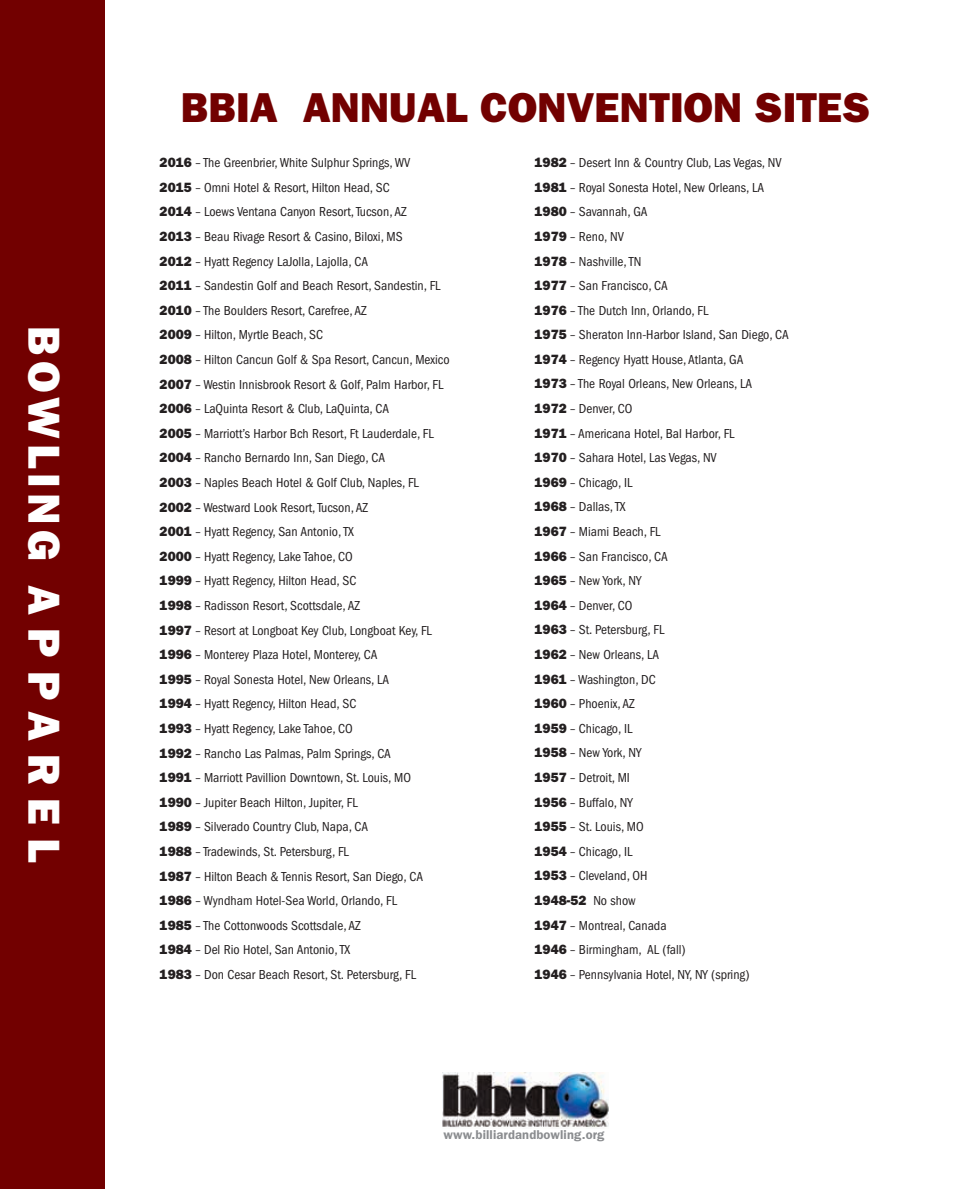
<style>
.page{position:relative;width:970px;height:1189px;background:#fff}
.page>*{position:absolute;margin:0;border:0;box-sizing:border-box;transform-origin:0 0}
.t1{font:800 45px "Franklin Gothic";letter-spacing:.12em;color:#fff}
.t2{font:800 42px "Franklin Gothic";color:#720000}
.t3{font:condensed 13.5px/24.6px "Franklin Gothic";color:#231f20}
.t4{font:600 12.9px "Franklin Gothic";letter-spacing:.01em;color:#8b8d90}
.s1{font-weight:800;font-stretch:normal}
</style>
<div class="page">
<img style="left:442px;top:1073px;width:166px;height:54px">
<div style="left:0;top:0;width:105px;height:1189px;background:#720000"></div>
<h1 class="t1" style="left:70px;top:326px;width:538px;rotate:90deg">BOWLING A P PA R E L</h1>
<h2 class="t2" style="left:181px;top:83px;width:690px">BBIA ANNUAL CONVENTION SITES</h2>
<p class="t3" style="left:159px;top:151px;width:291px"><span class="s1">2016</span> – The Greenbrier, White Sulphur Springs, WV<br><span class="s1">2015</span> – Omni Hotel &amp; Resort, Hilton Head, SC<br><span class="s1">2014</span> – Loews Ventana Canyon Resort, Tucson, AZ<br><span class="s1">2013</span> – Beau Rivage Resort &amp; Casino, Biloxi, MS<br><span class="s1">2012</span> – Hyatt Regency LaJolla, Lajolla, CA<br><span class="s1">2011</span> – Sandestin Golf and Beach Resort, Sandestin, FL <span class="s1">2010</span> – The Boulders Resort, Carefree, AZ<br><span class="s1">2009</span> – Hilton, Myrtle Beach, SC<br><span class="s1">2008</span> – Hilton Cancun Golf &amp; Spa Resort, Cancun, Mexico <span class="s1">2007</span> – Westin Innisbrook Resort &amp; Golf, Palm Harbor, FL <span class="s1">2006</span> – LaQuinta Resort &amp; Club, LaQuinta, CA<br><span class="s1">2005</span> – Marriott’s Harbor Bch Resort, Ft Lauderdale, FL <span class="s1">2004</span> – Rancho Bernardo Inn, San Diego, CA<br><span class="s1">2003</span> – Naples Beach Hotel &amp; Golf Club, Naples, FL <span class="s1">2002</span> – Westward Look Resort, Tucson, AZ<br><span class="s1">2001</span> – Hyatt Regency, San Antonio, TX<br><span class="s1">2000</span> – Hyatt Regency, Lake Tahoe, CO<br><span class="s1">1999</span> – Hyatt Regency, Hilton Head, SC<br><span class="s1">1998</span> – Radisson Resort, Scottsdale, AZ<br><span class="s1">1997</span> – Resort at Longboat Key Club, Longboat Key, FL <span class="s1">1996</span> – Monterey Plaza Hotel, Monterey, CA<br><span class="s1">1995</span> – Royal Sonesta Hotel, New Orleans, LA<br><span class="s1">1994</span> – Hyatt Regency, Hilton Head, SC<br><span class="s1">1993</span> – Hyatt Regency, Lake Tahoe, CO<br><span class="s1">1992</span> – Rancho Las Palmas, Palm Springs, CA<br><span class="s1">1991</span> – Marriott Pavillion Downtown, St. Louis, MO<br><span class="s1">1990</span> – Jupiter Beach Hilton, Jupiter, FL<br><span class="s1">1989</span> – Silverado Country Club, Napa, CA<br><span class="s1">1988</span> – Tradewinds, St. Petersburg, FL<br><span class="s1">1987</span> – Hilton Beach &amp; Tennis Resort, San Diego, CA <span class="s1">1986</span> – Wyndham Hotel-Sea World, Orlando, FL<br><span class="s1">1985</span> – The Cottonwoods Scottsdale, AZ<br><span class="s1">1984</span> – Del Rio Hotel, San Antonio, TX<br><span class="s1">1983</span> – Don Cesar Beach Resort, St. Petersburg, FL</p>
<p class="t3" style="left:534px;top:150px;width:256px"><span class="s1">1982</span> – Desert Inn &amp; Country Club, Las Vegas, NV<br><span class="s1">1981</span> – Royal Sonesta Hotel, New Orleans, LA<br><span class="s1">1980</span> – Savannah, GA<br><span class="s1">1979</span> – Reno, NV<br><span class="s1">1978</span> – Nashville, TN<br><span class="s1">1977</span> – San Francisco, CA<br><span class="s1">1976</span> – The Dutch Inn, Orlando, FL<br><span class="s1">1975</span> – Sheraton Inn-Harbor Island, San Diego, CA<br><span class="s1">1974</span> – Regency Hyatt House, Atlanta, GA<br><span class="s1">1973</span> – The Royal Orleans, New Orleans, LA<br><span class="s1">1972</span> – Denver, CO<br><span class="s1">1971</span> – Americana Hotel, Bal Harbor, FL<br><span class="s1">1970</span> – Sahara Hotel, Las Vegas, NV<br><span class="s1">1969</span> – Chicago, IL<br><span class="s1">1968</span> – Dallas, TX<br><span class="s1">1967</span> – Miami Beach, FL<br><span class="s1">1966</span> – San Francisco, CA<br><span class="s1">1965</span> – New York, NY<br><span class="s1">1964</span> – Denver, CO<br><span class="s1">1963</span> – St. Petersburg, FL<br><span class="s1">1962</span> – New Orleans, LA<br><span class="s1">1961</span> – Washington, DC<br><span class="s1">1960</span> – Phoenix, AZ<br><span class="s1">1959</span> – Chicago, IL<br><span class="s1">1958</span> – New York, NY<br><span class="s1">1957</span> – Detroit, MI<br><span class="s1">1956</span> – Buffalo, NY<br><span class="s1">1955</span> – St. Louis, MO<br><span class="s1">1954</span> – Chicago, IL<br><span class="s1">1953</span> – Cleveland, OH<br><span class="s1">1948-52</span> No show<br><span class="s1">1947</span> – Montreal, Canada<br><span class="s1">1946</span> – Birmingham, AL (fall)<br><span class="s1">1946</span> – Pennsylvania Hotel, NY, NY (spring)</p>
<p class="t4" style="left:443px;top:1127px;width:162px">www.billiardandbowling.org</p>
</div>
